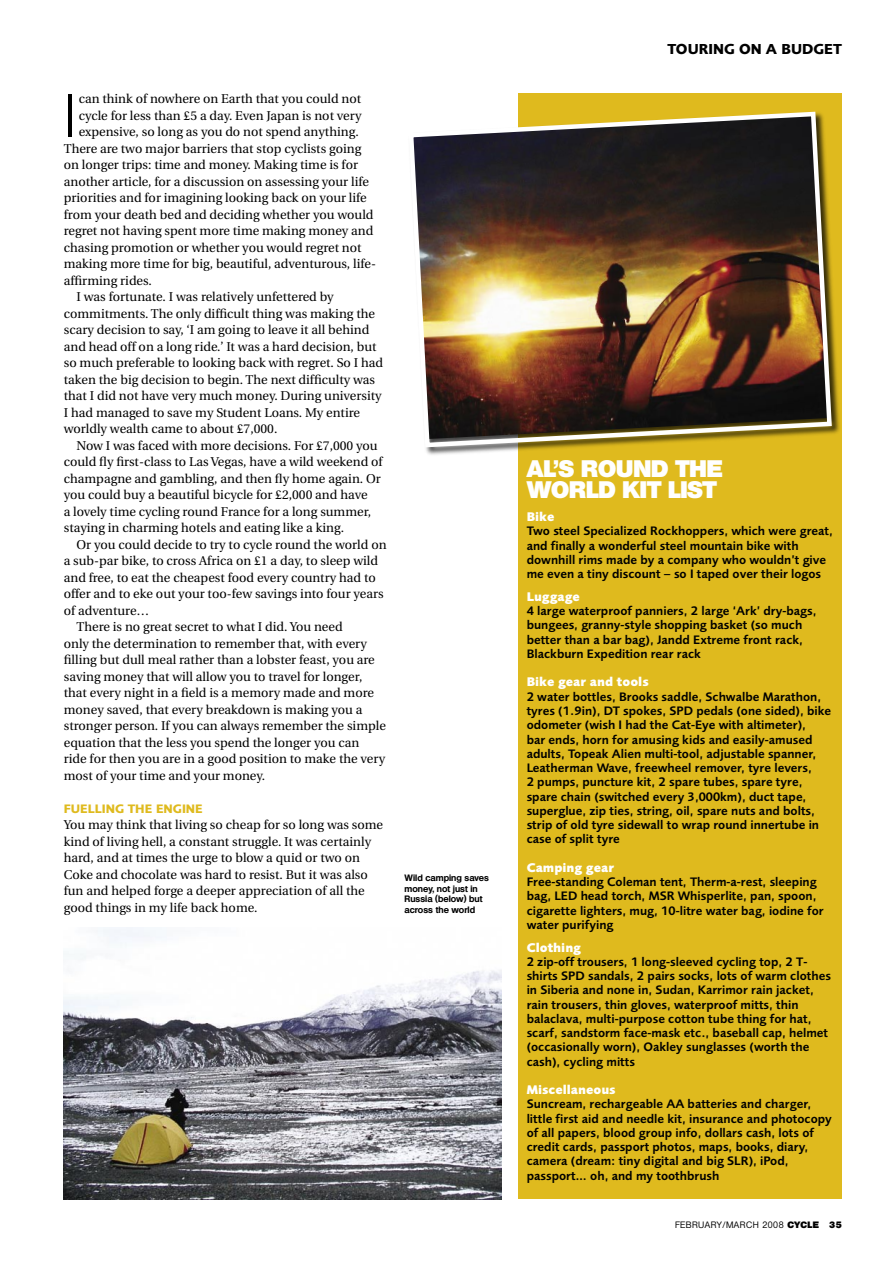
<style>
.page{position:relative;width:893px;height:1263px;background:#fff}
.page>*{position:absolute;margin:0;border:0;box-sizing:border-box;transform-origin:0 0}
._2ndPara{font:300 58.5px "Olympia";color:#000}
.Box_head{font:800 23.25px "Olympia";color:#fff}
.CrossHead{font:700 15px "Foundry Sans";color:#000}
._2ndPara-2{font:12.75px/16.5px "Utopia";color:#000}
.Box_text{font:600 12.75px/14.2px "Foundry Sans";color:#000}
.CrossHead-2{font:12.75px/16.5px "Utopia";color:#000}
.Box_Sub{font:800 12.75px "Foundry Sans";color:#fff}
.t1{font:700 9px/10.5px "Olympia";color:#000}
.t2{font:500 9px "Olympia";letter-spacing:.05em;color:#000}
.s1{font-family:"Foundry Sans";font-weight:700;color:#dfba1e}
.s2{font-weight:800}
</style>
<div class="page">
<img style="left:64px;top:927px;width:437px;height:272px">
<div style="left:518px;top:94px;width:324px;height:1105px;background:#dfba1e"></div>
<div style="left:408px;top:111px;width:433px;height:346px;background:#000;opacity:.75"></div>
<img style="left:408px;top:111px;width:426px;height:339px">
<p class="_2ndPara" style="left:64px;top:81px;width:13px">I</p>
<p class="_2ndPara-2" style="left:79px;top:91px;width:284px">can think of nowhere on Earth that you could not</p>
<p class="_2ndPara-2" style="left:79px;top:107px;width:284px">cycle for less than £5 a day. Even Japan is not very</p>
<p class="_2ndPara-2" style="left:79px;top:124px;width:281px">expensive, so long as you do not spend anything.</p>
<p class="_2ndPara-2" style="left:64px;top:140px;width:299px">There are two major barriers that stop cyclists going</p>
<p class="_2ndPara-2" style="left:64px;top:157px;width:296px">on longer trips: time and money. Making time is for</p>
<p class="_2ndPara-2" style="left:64px;top:173px;width:307px">another article, for a discussion on assessing your life</p>
<p class="_2ndPara-2" style="left:64px;top:190px;width:305px">priorities and for imagining looking back on your life</p>
<p class="_2ndPara-2" style="left:64px;top:206px;width:311px">from your death bed and deciding whether you would</p>
<p class="_2ndPara-2" style="left:64px;top:223px;width:311px">regret not having spent more time making money and</p>
<p class="_2ndPara-2" style="left:64px;top:239px;width:299px">chasing promotion or whether you would regret not</p>
<p class="_2ndPara-2" style="left:64px;top:256px;width:314px">making more time for big, beautiful, adventurous, life-</p>
<p class="_2ndPara-2" style="left:64px;top:272px;width:90px">affirming rides.</p>
<p class="_2ndPara-2" style="left:64px;top:289px;width:321px;text-indent:13px">I was fortunate. I was relatively unfettered by commitments. The only difficult thing was making the scary decision to say, ‘I am going to leave it all behind and head off on a long ride.’ It was a hard decision, but so much preferable to looking back with regret. So I had taken the big decision to begin. The next difficulty was that I did not have very much money. During university I had managed to save my Student Loans. My entire worldly wealth came to about £7,000.</p>
<p class="_2ndPara-2" style="left:64px;top:437px;width:320px;text-indent:13px">Now I was faced with more decisions. For £7,000 you could fly first-class to Las Vegas, have a wild weekend of champagne and gambling, and then fly home again. Or you could buy a beautiful bicycle for £2,000 and have<br>a lovely time cycling round France for a long summer, staying in charming hotels and eating like a king.</p>
<p class="_2ndPara-2" style="left:64px;top:536px;width:324px;text-indent:13px">Or you could decide to try to cycle round the world on a sub-par bike, to cross Africa on £1 a day, to sleep wild and free, to eat the cheapest food every country had to offer and to eke out your too-few savings into four years of adventure…</p>
<p class="_2ndPara-2" style="left:64px;top:619px;width:324px;text-indent:13px">There is no great secret to what I did. You need<br>only the determination to remember that, with every filling but dull meal rather than a lobster feast, you are saving money that will allow you to travel for longer, that every night in a field is a memory made and more money saved, that every breakdown is making you a stronger person. If you can always remember the simple equation that the less you spend the longer you can<br>ride for then you are in a good position to make the very most of your time and your money.</p>
<p class="CrossHead-2" style="left:64px;top:800px;width:321px"><span class="s1">FUELLING THE ENGINE<br></span>You may think that living so cheap for so long was some kind of living hell, a constant struggle. It was certainly hard, and at times the urge to blow a quid or two on Coke and chocolate was hard to resist. But it was also fun and helped forge a deeper appreciation of all the good things in my life back home.</p>
<p class="t1" style="left:405px;top:873px;width:86px">Wild camping saves money, not just in<br>Russia (below) but across the world</p>
<p class="CrossHead" style="left:667px;top:40px;width:176px">TOURING ON A BUDGET</p>
<p class="Box_head" style="left:527px;top:455px;width:197px">AL’S ROUND THE</p>
<p class="Box_head" style="left:527px;top:476px;width:192px">WORLD KIT LIST</p>
<p class="Box_Sub" style="left:527px;top:509px;width:29px">Bike</p>
<p class="Box_text" style="left:527px;top:524px;width:308px">Two steel Specialized Rockhoppers, which were great, and finally a wonderful steel mountain bike with downhill rims made by a company who wouldn’t give me even a tiny discount – so I taped over their logos</p>
<p class="Box_Sub" style="left:527px;top:589px;width:55px">Luggage</p>
<p class="Box_text" style="left:527px;top:604px;width:291px">4 large waterproof panniers, 2 large ‘Ark’ dry-bags, bungees, granny-style shopping basket (so much better than a bar bag), Jandd Extreme front rack, Blackburn Expedition rear rack</p>
<p class="Box_Sub" style="left:527px;top:675px;width:124px">Bike gear and tools</p>
<p class="Box_text" style="left:527px;top:689px;width:306px">2 water bottles, Brooks saddle, Schwalbe Marathon, tyres (1.9in), DT spokes, SPD pedals (one sided), bike odometer (wish I had the Cat-Eye with altimeter),<br>bar ends, horn for amusing kids and easily-amused adults, Topeak Alien multi-tool, adjustable spanner, Leatherman Wave, freewheel remover, tyre levers,<br>2 pumps, puncture kit, 2 spare tubes, spare tyre, spare chain (switched every 3,000km), duct tape, superglue, zip ties, string, oil, spare nuts and bolts, strip of old tyre sidewall to wrap round innertube in case of split tyre</p>
<p class="Box_Sub" style="left:527px;top:860px;width:89px">Camping gear</p>
<p class="Box_text" style="left:527px;top:874px;width:299px">Free-standing Coleman tent, Therm-a-rest, sleeping bag, LED head torch, MSR Whisperlite, pan, spoon, cigarette lighters, mug, 10-litre water bag, iodine for water purifying</p>
<p class="Box_Sub" style="left:527px;top:940px;width:56px">Clothing</p>
<p class="Box_text" style="left:527px;top:954px;width:306px">2 zip-off trousers, 1 long-sleeved cycling top, 2 T&shy;shirts SPD sandals, 2 pairs socks, lots of warm clothes in Siberia and none in, Sudan, Karrimor rain jacket, rain trousers, thin gloves, waterproof mitts, thin balaclava, multi-purpose cotton tube thing for hat, scarf, sandstorm face-mask etc., baseball cap, helmet (occasionally worn), Oakley sunglasses (worth the cash), cycling mitts</p>
<p class="Box_Sub" style="left:527px;top:1082px;width:91px">Miscellaneous</p>
<p class="Box_text" style="left:527px;top:1097px;width:307px">Suncream, rechargeable AA batteries and charger, little first aid and needle kit, insurance and photocopy of all papers, blood group info, dollars cash, lots of credit cards, passport photos, maps, books, diary, camera (dream: tiny digital and big SLR), iPod, passport… oh, and my toothbrush</p>
<p class="t2" style="left:675px;top:1219px;width:168px">FEBRUARY/MARCH 2008 <span class="s2">CYCLE 35</span></p>
</div>
